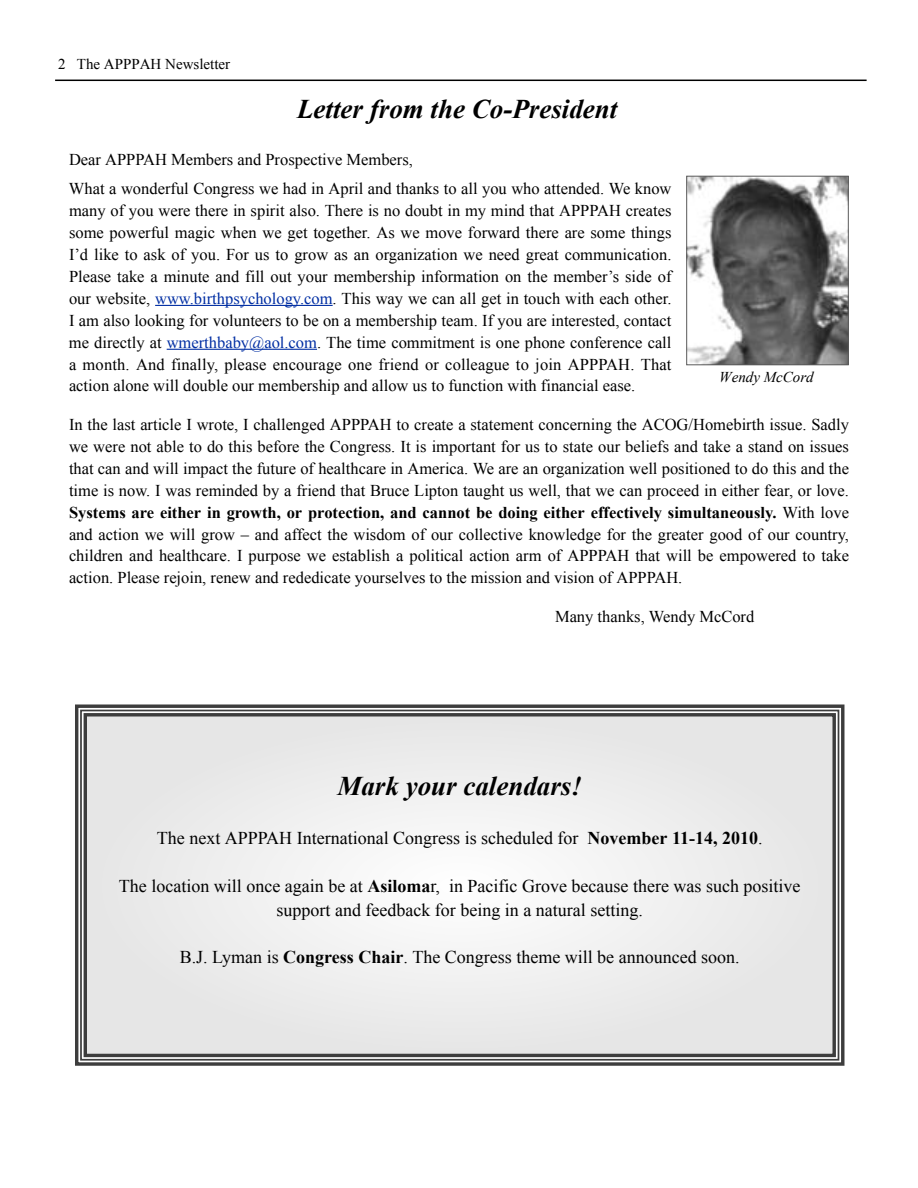
<style>
.page{position:relative;width:918px;height:1188px;background:#fff}
.page>*{position:absolute;margin:0;border:0;box-sizing:border-box;transform-origin:0 0}
.t1{font:italic 700 27px "Times New Roman";color:#000}
.t2{font:18px/23.9px "Times New Roman";color:#000;text-align:center}
.t3{font:16.5px/21.9px "Times New Roman";color:#000;text-align:justify}
.t4{font:15px "Times New Roman";color:#000}
.t5{font:italic 15px "Times New Roman";color:#000}
.s1{color:#002ea3}
.s2{font-weight:700}
</style>
<div class="page">
<hr style="left:155px;top:305px;width:178px;height:1px;background:#002ea3">
<hr style="left:167px;top:349px;width:150px;height:1px;background:#002ea3">
<hr style="left:55px;top:80px;width:812px;height:1px;background:#000">
<img style="left:689px;top:178px;width:158px;height:185px">
<div style="left:687px;top:176px;width:162px;height:189px;border:1px solid #595959"></div>
<div style="left:87px;top:717px;width:745px;height:337px;background:linear-gradient(to right,#ececec,#ececec)"></div>
<div style="left:75px;top:704px;width:769px;height:362px;border:3px solid #3d3d3d"></div>
<div style="left:80px;top:710px;width:759px;height:351px;border:2px solid #3d3d3d"></div>
<div style="left:84px;top:713px;width:752px;height:344px;border:3px solid #3d3d3d"></div>
<p class="t4" style="left:58px;top:55px;width:174px">2 The APPPAH Newsletter</p>
<h1 class="t1" style="left:297px;top:94px;width:322px">Letter from the Co-President</h1>
<p class="t3" style="left:69px;top:144px;width:604px;line-height:29.4px">Dear APPPAH Members and Prospective Members,<br>What a wonderful Congress we had in April and thanks to all you who attended. We know</p>
<p class="t3" style="left:69px;top:200px;width:604px">many of you were there in spirit also. There is no doubt in my mind that APPPAH creates some powerful magic when we get together. As we move forward there are some things I’d like to ask of you. For us to grow as an organization we need great communication.<br>Please take a minute and fill out your membership information on the member’s side of our website, <span class="s1">www.birthpsychology.com</span>. This way we can all get in touch with each other.<br>I am also looking for volunteers to be on a membership team. If you are interested, contact me directly at <span class="s1">wmerthbaby@aol.com</span>. The time commitment is one phone conference call a month. And finally, please encourage one friend or colleague to join APPPAH. That action alone will double our membership and allow us to function with financial ease.</p>
<p class="t3" style="left:69px;top:413px;width:782px">In the last article I wrote, I challenged APPPAH to create a statement concerning the ACOG/Homebirth issue. Sadly we were not able to do this before the Congress. It is important for us to state our beliefs and take a stand on issues that can and will impact the future of healthcare in America. We are an organization well positioned to do this and the time is now. I was reminded by a friend that Bruce Lipton taught us well, that we can proceed in either fear, or love.<br><span class="s2">Systems are either in growth, or protection, and cannot be doing either effectively simultaneously.</span> With love and action we will grow – and affect the wisdom of our collective knowledge for the greater good of our country, children and healthcare. I purpose we establish a political action arm of APPPAH that will be empowered to take action. Please rejoin, renew and rededicate yourselves to the mission and vision of APPPAH.</p>
<p class="t3" style="left:555px;top:605px;width:201px">Many thanks, Wendy McCord</p>
<p class="t5" style="left:719px;top:369px;width:96px">Wendy McCord</p>
<h1 class="t1" style="left:337px;top:771px;width:246px">Mark your calendars!</h1>
<p class="t2" style="left:157px;top:826px;width:607px">The next APPPAH International Congress is scheduled for <span class="s2">November 11-14, 2010</span>.</p>
<p class="t2" style="left:119px;top:874px;width:683px">The location will once again be at <span class="s2">Asiloma</span>r, in Pacific Grove because there was such positive support and feedback for being in a natural setting.</p>
<p class="t2" style="left:180px;top:945px;width:562px">B.J. Lyman is <span class="s2">Congress Chair</span>. The Congress theme will be announced soon.</p>
</div>
